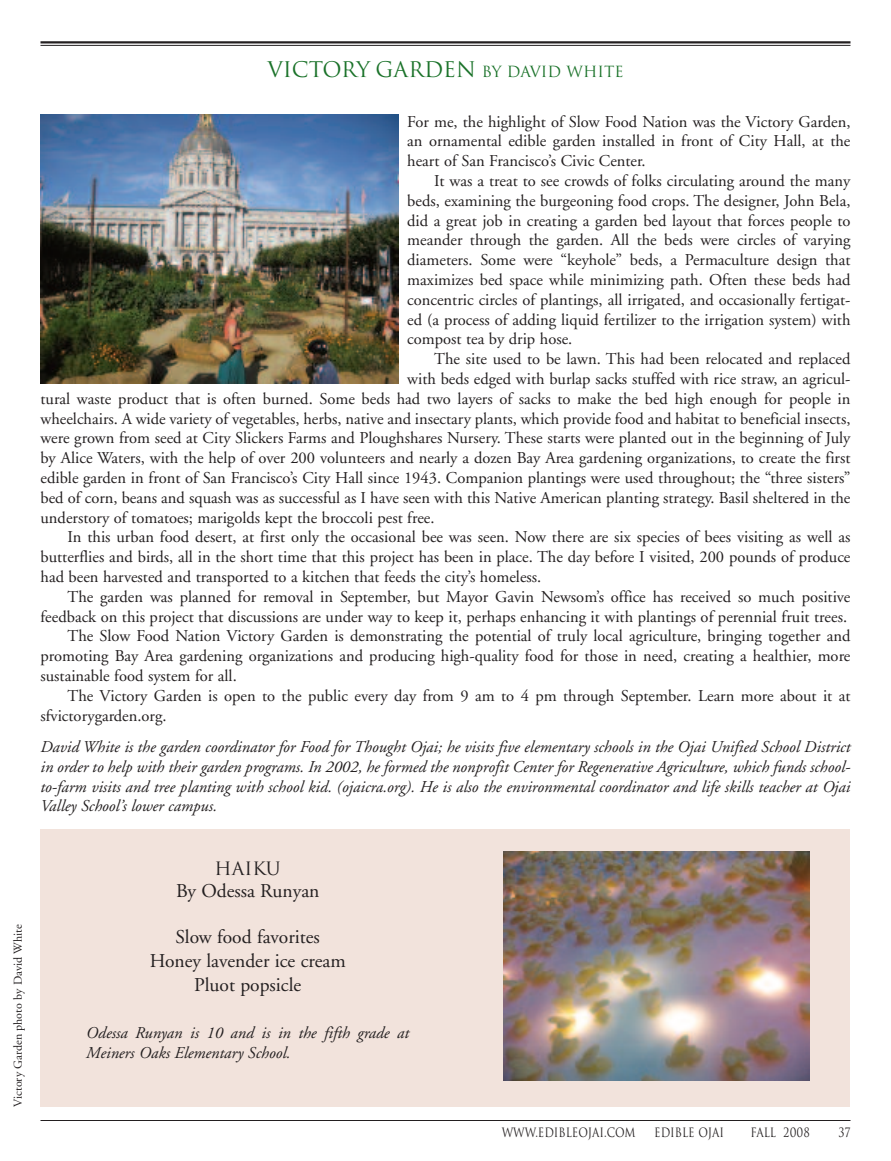
<style>
.page{position:relative;width:891px;height:1161px;background:#fff}
.page>*{position:absolute;margin:0;border:0;box-sizing:border-box;transform-origin:0 0}
.t1{font:21px "Trajan";letter-spacing:-.005em;color:#1a7229}
.t2{font:19.5px/24px "Adobe Garamond";color:#231f20;text-align:center}
.t3{font:18px "Trajan";color:#231f20}
.t4{font:16.5px/19.8px "Adobe Garamond";color:#231f20;text-align:justify}
.t5{font:italic 16.5px/19.8px "Adobe Garamond";color:#231f20;text-align:justify}
.t6{font:12.6px "Trajan";color:#231f20;scale:.83 1}
.t7{font:12px "Adobe Garamond";color:#231f20}
.s1{font-size:15px}
</style>
<div class="page">
<hr style="left:40px;top:41px;width:810px;height:3px;background:#231f20">
<hr style="left:40px;top:45px;width:810px;height:1px;background:#231f20">
<hr style="left:40px;top:1120px;width:810px;height:1px;background:#231f20">
<img style="left:40px;top:115px;width:358px;height:268px">
<div style="left:40px;top:830px;width:810px;height:277px;background:#f2e3dc"></div>
<img style="left:504px;top:851px;width:306px;height:230px">
<p class="t1" style="left:267px;top:57px;width:358px">VICTORY GARDEN <span class="s1">BY DAVID WHITE</span></p>
<p class="t4" style="left:407px;top:113px;width:445px">For me, the highlight of Slow Food Nation was the Victory Garden, an ornamental edible garden installed in front of City Hall, at the heart of San Francisco’s Civic Center.</p>
<p class="t4" style="left:407px;top:172px;width:445px;text-indent:27px">It was a treat to see crowds of folks circulating around the many beds, examining the burgeoning food crops. The designer, John Bela, did a great job in creating a garden bed layout that forces people to meander through the garden. All the beds were circles of varying diameters. Some were “keyhole” beds, a Permaculture design that maximizes bed space while minimizing path. Often these beds had concentric circles of plantings, all irrigated, and occasionally fertigat&shy;ed (a process of adding liquid fertilizer to the irrigation system) with compost tea by drip hose.</p>
<p class="t4" style="left:434px;top:351px;width:418px">The site used to be lawn. This had been relocated and replaced</p>
<p class="t4" style="left:407px;top:370px;width:445px">with beds edged with burlap sacks stuffed with rice straw, an agricul-</p>
<p class="t4" style="left:41px;top:390px;width:812px">tural waste product that is often burned. Some beds had two layers of sacks to make the bed high enough for people in</p>
<p class="t4" style="left:41px;top:410px;width:811px">wheelchairs. A wide variety of vegetables, herbs, native and insectary plants, which provide food and habitat to beneficial insects,</p>
<p class="t4" style="left:41px;top:430px;width:812px">were grown from seed at City Slickers Farms and Ploughshares Nursery. These starts were planted out in the beginning of July</p>
<p class="t4" style="left:41px;top:450px;width:812px">by Alice Waters, with the help of over 200 volunteers and nearly a dozen Bay Area gardening organizations, to create the first</p>
<p class="t4" style="left:41px;top:469px;width:812px">edible garden in front of San Francisco’s City Hall since 1943. Companion plantings were used throughout; the “three sisters”</p>
<p class="t4" style="left:41px;top:489px;width:811px">bed of corn, beans and squash was as successful as I have seen with this Native American planting strategy. Basil sheltered in the</p>
<p class="t4" style="left:41px;top:509px;width:396px">understory of tomatoes; marigolds kept the broccoli pest free.</p>
<p class="t4" style="left:68px;top:529px;width:785px">In this urban food desert, at first only the occasional bee was seen. Now there are six species of bees visiting as well as</p>
<p class="t4" style="left:41px;top:549px;width:811px">butterflies and birds, all in the short time that this project has been in place. The day before I visited, 200 pounds of produce</p>
<p class="t4" style="left:41px;top:568px;width:502px">had been harvested and transported to a kitchen that feeds the city’s homeless.</p>
<p class="t4" style="left:68px;top:588px;width:784px">The garden was planned for removal in September, but Mayor Gavin Newsom’s office has received so much positive</p>
<p class="t4" style="left:41px;top:608px;width:808px">feedback on this project that discussions are under way to keep it, perhaps enhancing it with plantings of perennial fruit trees.</p>
<p class="t4" style="left:68px;top:628px;width:785px">The Slow Food Nation Victory Garden is demonstrating the potential of truly local agriculture, bringing together and</p>
<p class="t4" style="left:41px;top:648px;width:812px">promoting Bay Area gardening organizations and producing high-quality food for those in need, creating a healthier, more</p>
<p class="t4" style="left:41px;top:667px;width:198px">sustainable food system for all.</p>
<p class="t4" style="left:68px;top:687px;width:785px">The Victory Garden is open to the public every day from 9 am to 4 pm through September. Learn more about it at</p>
<p class="t4" style="left:41px;top:707px;width:128px">sfvictorygarden.org.</p>
<p class="t5" style="left:41px;top:738px;width:812px">David White is the garden coordinator for Food for Thought Ojai; he visits five elementary schools in the Ojai Unified School District in order to help with their garden programs. In 2002, he formed the nonprofit Center for Regenerative Agriculture, which funds school&shy;to-farm visits and tree planting with school kid. (ojaicra.org). He is also the environmental coordinator and life skills teacher at Ojai Valley School’s lower campus.</p>
<p class="t7" style="left:13px;top:1107px;width:184px;rotate:-90deg">Victory Garden photo by David White</p>
<p class="t3" style="left:215px;top:858px;width:68px">HAIKU</p>
<p class="t2" style="left:176px;top:880px;width:145px">By Odessa Runyan</p>
<p class="t2" style="left:150px;top:927px;width:198px">Slow food favorites<br>Honey lavender ice cream<br>Pluot popsicle</p>
<p class="t5" style="left:86px;top:1025px;width:325px">Odessa Runyan is 10 and is in the fifth grade at<br>Meiners Oaks Elementary School.</p>
<p class="t6" style="left:502px;top:1125px;width:163px">WWW.EDIBLEOJAI.COM</p>
<p class="t6" style="left:654px;top:1125px;width:86px">EDIBLE OJAI</p>
<p class="t6" style="left:750px;top:1125px;width:73px">FALL 2008</p>
<p class="t6" style="left:839px;top:1125px;width:16px">37</p>
</div>
